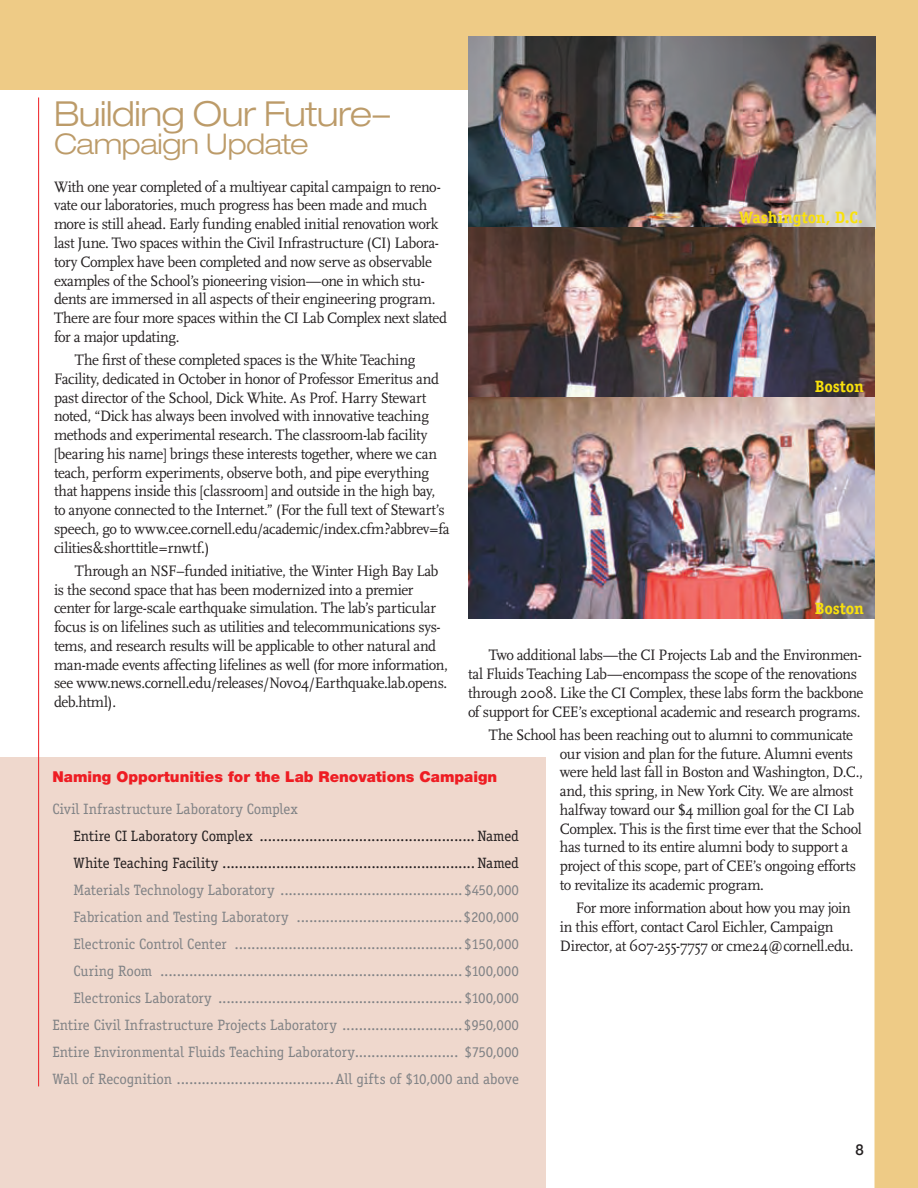
<style>
.page{position:relative;width:918px;height:1188px;background:#eecb86}
.page>*{position:absolute;margin:0;border:0;box-sizing:border-box;transform-origin:0 0}
.t1{font:300 expanded 34.5px "Helvetica Neue";letter-spacing:-.015em;color:#bc9b69}
.t2{font:300 expanded 28.5px "Helvetica Neue";letter-spacing:-.015em;color:#bc9b69}
.t3{font:700 16.5px "Officina Serif";letter-spacing:-.005em;color:#f9e10c}
.t4{font:15.75px/18.8px "Scala";letter-spacing:-.025em;color:#231f20;scale:.95 1}
.t5{font:15px/27px "Officina Serif";letter-spacing:-.005em;color:#808285;text-align:right}
.t6{font:15px/27px "Officina Serif";letter-spacing:-.01em;color:#231f20}
.t7{font:900 15px "Helvetica Neue";color:#ee1d23}
.t8{font:500 15px "Helvetica Neue";color:#231f20}
</style>
<div class="page">
<div style="left:0;top:90px;width:874px;height:1098px;background:#fff"></div>
<div style="left:0;top:757px;width:546px;height:431px;background:#efd8cd"></div>
<img style="left:468px;top:36px;width:407px;height:582px">
<hr style="left:38px;top:98px;width:1px;height:988px;background:#ee1d23">
<h1 class="t1" style="left:54px;top:101px;width:338px">Building Our Future–</h1>
<h2 class="t2" style="left:54px;top:134px;width:256px">Campaign Update</h2>
<p class="t4" style="left:54px;top:179px;width:415px">With one year completed of a multiyear capital campaign to reno&shy;vate our laboratories, much progress has been made and much more is still ahead. Early funding enabled initial renovation work last June. Two spaces within the Civil Infrastructure (CI) Labora&shy;tory Complex have been completed and now serve as observable examples of the School’s pioneering vision—one in which stu&shy;dents are immersed in all aspects of their engineering program.<br>There are four more spaces within the CI Lab Complex next slated for a major updating.</p>
<p class="t4" style="left:54px;top:352px;width:418px;text-indent:21px">The first of these completed spaces is the White Teaching Facility, dedicated in October in honor of Professor Emeritus and past director of the School, Dick White. As Prof. Harry Stewart noted, “Dick has always been involved with innovative teaching methods and experimental research. The classroom-lab facility [bearing his name] brings these interests together, where we can teach, perform experiments, observe both, and pipe everything that happens inside this [classroom] and outside in the high bay, to anyone connected to the Internet.” (For the full text of Stewart’s speech, go to www.cee.cornell.edu/academic/index.cfm?abbrev=fa cilities&amp;shorttitle=rnwtf.)</p>
<p class="t4" style="left:54px;top:563px;width:416px;text-indent:21px">Through an NSF–funded initiative, the Winter High Bay Lab is the second space that has been modernized into a premier center for large-scale earthquake simulation. The lab’s particular focus is on lifelines such as utilities and telecommunications sys&shy;tems, and research results will be applicable to other natural and man-made events affecting lifelines as well (for more information, see www.news.cornell.edu/releases/Nov04/Earthquake.lab.opens. deb.html).</p>
<p class="t3" style="left:739px;top:211px;width:125px">Washington, D.C.</p>
<p class="t3" style="left:815px;top:381px;width:51px">Boston</p>
<p class="t3" style="left:815px;top:602px;width:51px">Boston</p>
<p class="t4" style="left:468px;top:647px;width:418px;text-indent:21px">Two additional labs—the CI Projects Lab and the Environmen&shy;tal Fluids Teaching Lab—encompass the scope of the renovations through 2008. Like the CI Complex, these labs form the backbone of support for CEE’s exceptional academic and research programs.</p>
<p class="t4" style="left:560px;top:727px;width:320px;text-indent:-71px">The School has been reaching out to alumni to communicate our vision and plan for the future. Alumni events were held last fall in Boston and Washington, D.C., and, this spring, in New York City. We are almost halfway toward our $4 million goal for the CI Lab Complex. This is the first time ever that the School has turned to its entire alumni body to support a project of this scope, part of CEE’s ongoing efforts to revitalize its academic program.</p>
<p class="t4" style="left:560px;top:900px;width:311px;text-indent:16px">For more information about how you may join in this effort, contact Carol Eichler, Campaign<br>Director, at 607-255-7757 or cme24@cornell.edu.</p>
<p class="t7" style="left:52px;top:771px;width:446px">Naming Opportunities for the Lab Renovations Campaign</p>
<p class="t5" style="left:52px;top:796px;width:247px">Civil Infrastructure Laboratory Complex</p>
<p class="t6" style="left:74px;top:823px;width:447px">Entire CI Laboratory Complex .................................................... Named<br>White Teaching Facility ............................................................. Named</p>
<p class="t5" style="left:52px;top:877px;width:468px">Materials Technology Laboratory ............................................$450,000<br>Fabrication and Testing Laboratory ........................................$200,000<br>Electronic Control Center .......................................................$150,000<br>Curing Room .........................................................................$100,000<br>Electronics Laboratory ...........................................................$100,000<br>Entire Civil Infrastructure Projects Laboratory .............................$950,000<br>Entire Environmental Fluids Teaching Laboratory ......................... $750,000<br>Wall of Recognition ......................................All gifts of $10,000 and above</p>
<p class="t8" style="left:856px;top:1137px;width:10px">8</p>
</div>
